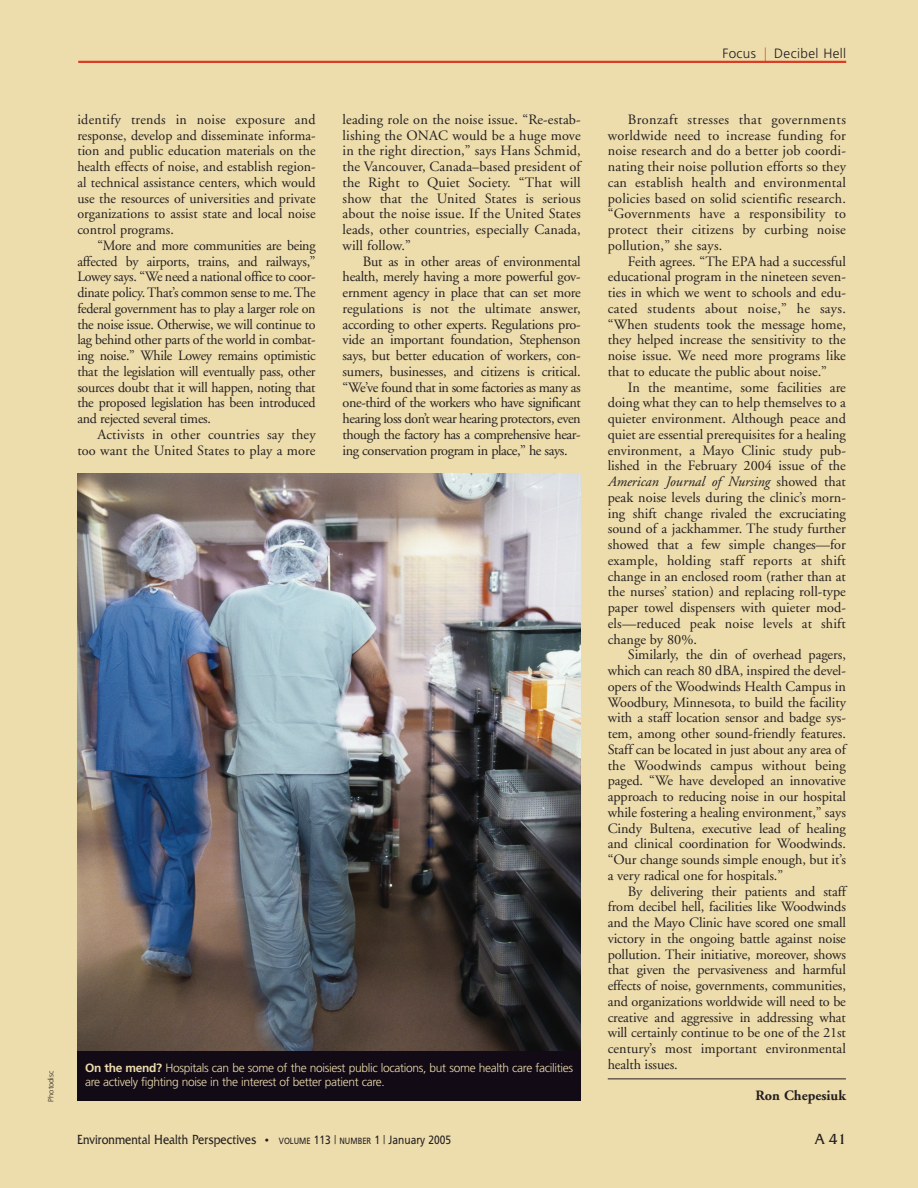
<style>
.page{position:relative;width:918px;height:1188px;background:#eddcac}
.page>*{position:absolute;margin:0;border:0;box-sizing:border-box;transform-origin:0 0}
.t1{font:15px "Friz Quadrata IT Cby BT";color:#231f20}
.t2{font:14.25px/15.8px "Adobe Garamond";color:#231f20;text-align:justify}
.t3{font:700 14.25px "Adobe Garamond";color:#231f20}
.t4{font:13.5px "Friz Quadrata IT Cby BT";color:#231f20;scale:.85 1}
.t5{font:300 13.5px "Frutiger";letter-spacing:.03em;color:#231f20}
.t6{font:300 12px/13.5px "Frutiger";letter-spacing:-.03em;color:#eddcac}
.t7{font:300 7.5px "Frutiger";color:#231f20}
.s1{font-weight:700}
.s2{font-size:18px;color:#da3d23}
.s3{font-style:italic}
.s4{font-size:10.5px}
.s5{font-family:"Frutiger";font-size:9px}
.s6{font-family:"Frutiger";font-size:12px}
.s7{font-family:"Frutiger";font-weight:300;font-size:12px}
</style>
<div class="page">
<hr style="left:608px;top:1078px;width:238px;height:1px;background:#231f20">
<hr style="left:78px;top:61px;width:768px;height:2px;background:#da3d23">
<img style="left:77px;top:474px;width:504px;height:578px">
<div style="left:78px;top:1051px;width:503px;height:49px;background:#120b16"></div>
<p class="t7" style="left:48px;top:1102px;width:32px;rotate:-90deg">Photodisc</p>
<p class="t2" style="left:77px;top:113px;width:240px">identify trends in noise exposure and response, develop and disseminate informa&shy;tion and public education materials on the health effects of noise, and establish region&shy;al technical assistance centers, which would use the resources of universities and private organizations to assist state and local noise control programs.</p>
<p class="t2" style="left:77px;top:239px;width:240px;text-indent:20px">“More and more communities are being affected by airports, trains, and railways,” Lowey says. “We need a national office to coor&shy;dinate policy. That’s common sense to me. The federal government has to play a larger role on the noise issue. Otherwise, we will continue to lag behind other parts of the world in combat&shy;ing noise.” While Lowey remains optimistic that the legislation will eventually pass, other sources doubt that it will happen, noting that the proposed legislation has been introduced and rejected several times.</p>
<p class="t2" style="left:77px;top:428px;width:240px;text-align:right">Activists in other countries say they too want the United States to play a more</p>
<p class="t2" style="left:343px;top:113px;width:240px">leading role on the noise issue. “Re-estab&shy;lishing the ONAC would be a huge move in the right direction,” says Hans Schmid, the Vancouver, Canada–based president of the Right to Quiet Society. “That will show that the United States is serious about the noise issue. If the United States leads, other countries, especially Canada, will follow.”</p>
<p class="t2" style="left:343px;top:254px;width:240px;text-indent:20px">But as in other areas of environmental health, merely having a more powerful gov&shy;ernment agency in place that can set more regulations is not the ultimate answer, according to other experts. Regulations pro&shy;vide an important foundation, Stephenson says, but better education of workers, con&shy;sumers, businesses, and citizens is critical. “We’ve found that in some factories as many as one-third of the workers who have significant hearing loss don’t wear hearing protectors, even though the factory has a comprehensive hear&shy;ing conservation program in place,” he says.</p>
<p class="t6" style="left:85px;top:1062px;width:490px"><span class="s1">On the mend?</span> Hospitals can be some of the noisiest public locations, but some health care facilities are actively fighting noise in the interest of better patient care.</p>
<p class="t5" style="left:722px;top:48px;width:125px">Focus <span class="s2">|</span> Decibel Hell</p>
<p class="t2" style="left:608px;top:113px;width:240px;text-indent:20px">Bronzaft stresses that governments worldwide need to increase funding for noise research and do a better job coordi&shy;nating their noise pollution efforts so they can establish health and environmental policies based on solid scientific research. “Governments have a responsibility to protect their citizens by curbing noise pollution,” she says.</p>
<p class="t2" style="left:608px;top:254px;width:240px;text-indent:20px">Feith agrees. “The EPA had a successful educational program in the nineteen seven&shy;ties in which we went to schools and edu&shy;cated students about noise,” he says. “When students took the message home, they helped increase the sensitivity to the noise issue. We need more programs like that to educate the public about noise.”</p>
<p class="t2" style="left:608px;top:380px;width:240px;text-indent:20px">In the meantime, some facilities are doing what they can to help themselves to a quieter environment. Although peace and quiet are essential prerequisites for a healing environment, a Mayo Clinic study pub&shy;lished in the February 2004 issue of the <span class="s3">American Journal of Nursing</span> showed that peak noise levels during the clinic’s morn&shy;ing shift change rivaled the excruciating sound of a jackhammer. The study further showed that a few simple changes—for example, holding staff reports at shift change in an enclosed room (rather than at the nurses’ station) and replacing roll-type paper towel dispensers with quieter mod&shy;els—reduced peak noise levels at shift change by 80%.</p>
<p class="t2" style="left:608px;top:648px;width:240px;text-indent:20px">Similarly, the din of overhead pagers, which can reach 80 dBA, inspired the devel&shy;opers of the Woodwinds Health Campus in Woodbury, Minnesota, to build the facility with a staff location sensor and badge sys&shy;tem, among other sound-friendly features.<br>Staff can be located in just about any area of the Woodwinds campus without being paged. “We have developed an innovative approach to reducing noise in our hospital while fostering a healing environment,” says Cindy Bultena, executive lead of healing and clinical coordination for Woodwinds. “Our change sounds simple enough, but it’s a very radical one for hospitals.”</p>
<p class="t2" style="left:608px;top:884px;width:240px;text-indent:20px">By delivering their patients and staff from decibel hell, facilities like Woodwinds and the Mayo Clinic have scored one small victory in the ongoing battle against noise pollution. Their initiative, moreover, shows that given the pervasiveness and harmful effects of noise, governments, communities, and organizations worldwide will need to be creative and aggressive in addressing what will certainly continue to be one of the 21st century’s most important environmental health issues.</p>
<p class="t3" style="left:756px;top:1090px;width:92px">Ron Chepesiuk</p>
<p class="t4" style="left:77px;top:1134px;width:442px">Environmental Health Perspectives <span class="s4">•</span> <span class="s5">VOLUME</span> <span class="s6">113</span> <span class="s7">|</span> <span class="s5">NUMBER</span> <span class="s6">1</span> <span class="s7">|</span> <span class="s6">January 2005</span></p>
<p class="t1" style="left:815px;top:1133px;width:33px">A 41</p>
</div>
